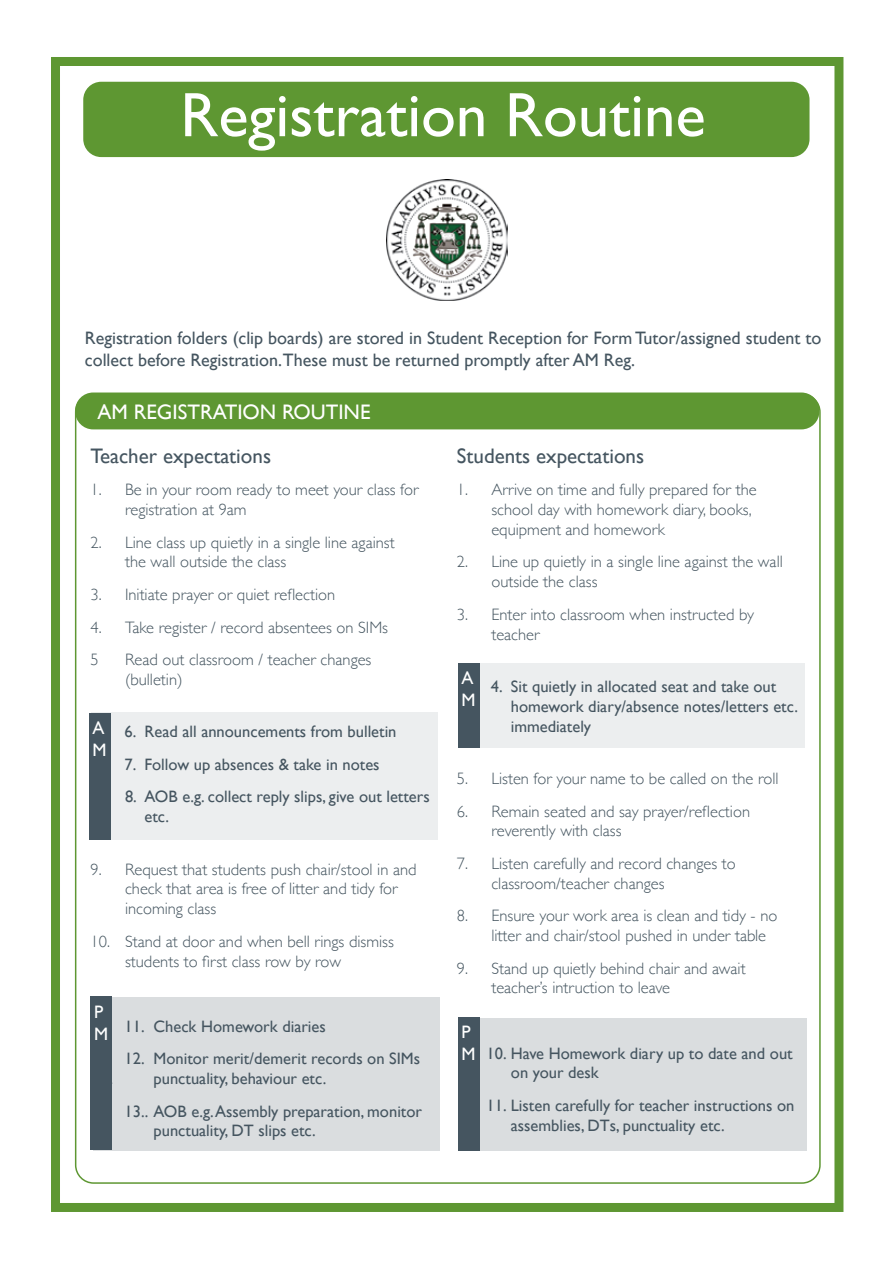
<style>
.page{position:relative;width:893px;height:1263px;background:#fff}
.page>*{position:absolute;margin:0;border:0;box-sizing:border-box;transform-origin:0 0}
.t1{font:63px "Gill Sans";color:#fff}
.t2{font:21px "Gill Sans";color:#455560}
.t3{font:21px "Gill Sans";color:#fff}
.t4{font:18px/21.6px "Gill Sans";color:#455560}
.t5{font:18px/21.6px "Gill Sans";color:#fff}
.t6{font:300 16.5px/19.8px "Gill Sans";color:#455560}
.t7{font:16.5px/19.8px "Gill Sans";color:#455560}
</style>
<div class="page">
<div style="left:460px;top:1019px;width:347px;height:132px;background:#dadddf"></div>
<div style="left:93px;top:997px;width:346px;height:154px;background:#dadddf"></div>
<div style="left:459px;top:663px;width:346px;height:85px;background:#eceeef"></div>
<div style="left:91px;top:712px;width:347px;height:127px;background:#eceeef"></div>
<div style="left:51px;top:57px;width:792px;height:1155px;border:9px solid #5e9732"></div>
<div style="left:83px;top:82px;width:726px;height:75px;background:#5e9732;border-radius:18px"></div>
<div style="left:75px;top:392px;width:744px;height:37px;background:#5e9732;border-radius:18px"></div>
<div style="left:89px;top:713px;width:21px;height:126px;background:#455560"></div>
<div style="left:458px;top:663px;width:21px;height:85px;background:#455560"></div>
<div style="left:91px;top:997px;width:21px;height:153px;background:#455560"></div>
<div style="left:458px;top:1017px;width:21px;height:134px;background:#455560"></div>
<img style="left:387px;top:179px;width:121px;height:122px">
<h1 class="t1" style="left:180px;top:78px;width:527px">Registration Routine</h1>
<p class="t4" style="left:85px;top:327px;width:738px">Registration folders (clip boards) are stored in Student Reception for Form Tutor/assigned student to collect before Registration.These must be returned promptly after AM Reg.</p>
<p class="t3" style="left:98px;top:399px;width:274px">AM REGISTRATION ROUTINE</p>
<p class="t2" style="left:91px;top:443px;width:182px">Teacher expectations</p>
<p class="t6" style="left:125px;top:479px;width:295px;text-indent:-35px">1. Be in your room ready to meet your class for registration at 9am</p>
<p class="t6" style="left:125px;top:532px;width:271px;text-indent:-35px">2. Line class up quietly in a single line against the wall outside the class</p>
<p class="t6" style="left:91px;top:584px;width:246px">3. Initiate prayer or quiet reflection</p>
<p class="t6" style="left:91px;top:610px;width:299px;line-height:32.5px">4. Take register / record absentees on SIMs<br>5</p>
<p class="t6" style="left:125px;top:649px;width:248px">Read out classroom / teacher changes (bulletin)</p>
<p class="t7" style="left:125px;top:722px;width:273px">6. Read all announcements from bulletin</p>
<p class="t7" style="left:125px;top:754px;width:257px">7. Follow up absences &amp; take in notes</p>
<p class="t7" style="left:145px;top:787px;width:287px;text-indent:-20px">8. AOB e.g. collect reply slips, give out letters etc.</p>
<p class="t5" style="left:92px;top:717px;width:16px">A<br>M</p>
<p class="t6" style="left:125px;top:858px;width:293px;text-indent:-35px">9. Request that students push chair/stool in and check that area is free of litter and tidy for incoming class</p>
<p class="t6" style="left:125px;top:931px;width:270px;text-indent:-35px">10. Stand at door and when bell rings dismiss students to first class row by row</p>
<p class="t5" style="left:94px;top:1001px;width:16px">P<br>M</p>
<p class="t7" style="left:125px;top:1016px;width:203px">11. Check Homework diaries</p>
<p class="t7" style="left:154px;top:1048px;width:268px;text-indent:-29px">12. Monitor merit/demerit records on SIMs punctuality, behaviour etc.</p>
<p class="t7" style="left:154px;top:1101px;width:270px;text-indent:-29px">13.. AOB e.g. Assembly preparation, monitor punctuality, DT slips etc.</p>
<p class="t2" style="left:457px;top:443px;width:189px">Students expectations</p>
<p class="t6" style="left:491px;top:479px;width:267px;text-indent:-35px">1. Arrive on time and fully prepared for the school day with homework diary, books, equipment and homework</p>
<p class="t6" style="left:491px;top:551px;width:293px;text-indent:-35px">2. Line up quietly in a single line against the wall outside the class</p>
<p class="t6" style="left:491px;top:604px;width:264px;text-indent:-35px">3. Enter into classroom when instructed by teacher</p>
<p class="t5" style="left:461px;top:667px;width:16px">A<br>M</p>
<p class="t7" style="left:511px;top:676px;width:289px;text-indent:-20px">4. Sit quietly in allocated seat and take out homework diary/absence notes/letters etc. immediately</p>
<p class="t6" style="left:457px;top:768px;width:323px">5. Listen for your name to be called on the roll</p>
<p class="t6" style="left:491px;top:800px;width:260px;text-indent:-35px">6. Remain seated and say prayer/reflection reverently with class</p>
<p class="t6" style="left:491px;top:853px;width:246px;text-indent:-35px">7. Listen carefully and record changes to classroom/teacher changes</p>
<p class="t6" style="left:491px;top:905px;width:288px;text-indent:-35px">8. Ensure your work area is clean and tidy - no litter and chair/stool pushed in under table</p>
<p class="t6" style="left:491px;top:957px;width:256px;text-indent:-35px">9. Stand up quietly behind chair and await teacher’s intruction to leave</p>
<p class="t5" style="left:461px;top:1021px;width:16px">P<br>M</p>
<p class="t7" style="left:511px;top:1043px;width:283px;text-indent:-24px">10. Have Homework diary up to date and out on your desk</p>
<p class="t7" style="left:511px;top:1095px;width:285px;text-indent:-24px">11. Listen carefully for teacher instructions on assemblies, DTs, punctuality etc.</p>
</div>
